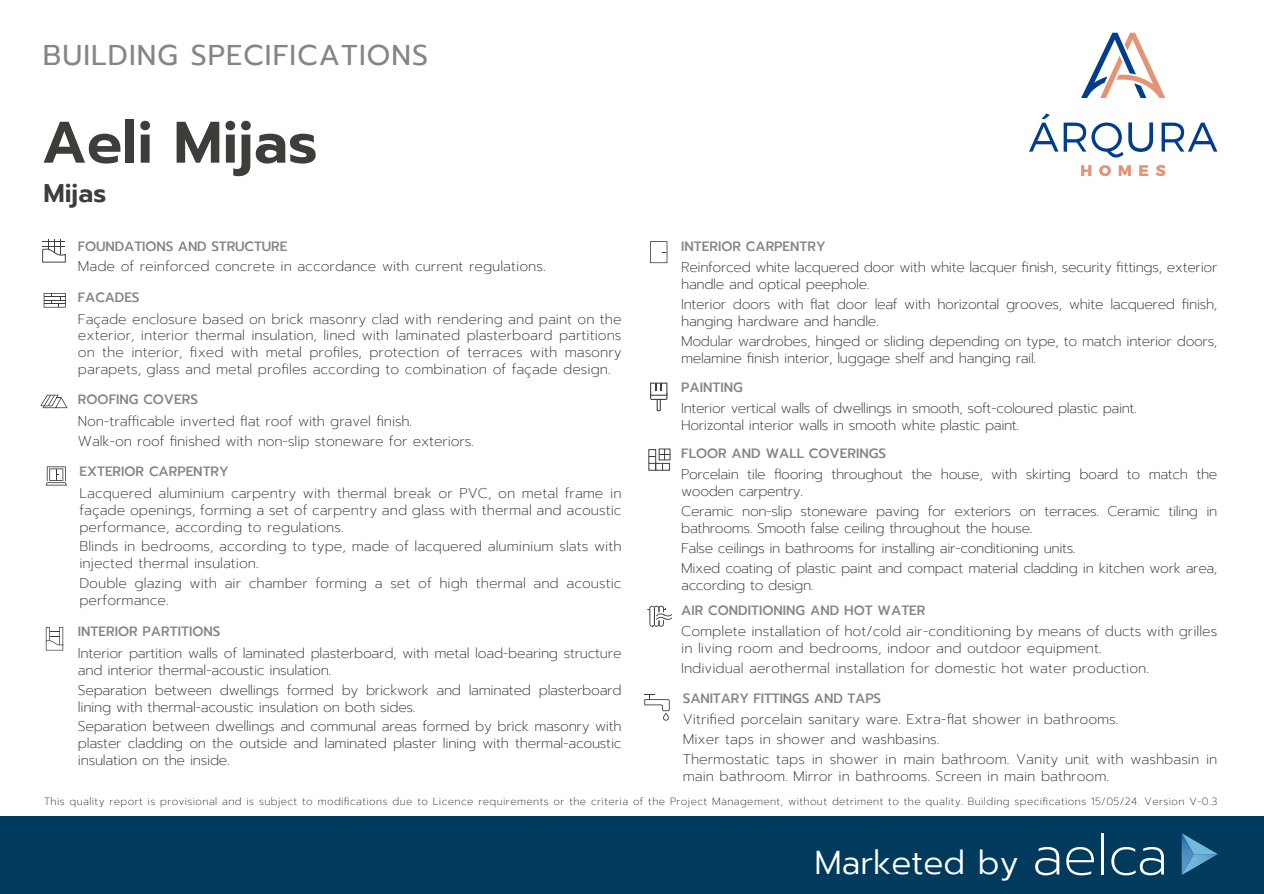
<style>
.page{position:relative;width:1264px;height:894px;background:#fff}
.page>*{position:absolute;margin:0;border:0;box-sizing:border-box;transform-origin:0 0}
.t1{font:600 58.5px "Prompt";color:#3e3d3a}
.t2{font:300 33px "Prompt";color:#fff}
.t3{font:28.5px "Prompt";letter-spacing:.04em;color:#868489}
.t4{font:600 25.5px "Prompt";color:#3e3d3a}
.t5{font:200 14.1px/17px "Prompt";letter-spacing:-.02em;color:#3e3d3a}
.t6{font:200 14.1px/17px "Prompt";color:#3e3d3a}
.t7{font:500 13.5px "Prompt";color:#868489}
.t8{font:200 10.5px "Prompt";letter-spacing:.035em;color:#3e3d3a}
</style>
<div class="page">
<svg style="left:644px;top:694px;width:25px;height:26px"></svg>
<div style="left:0;top:816px;width:1263px;height:77px;background:#003b5e"></div>
<svg style="left:1035px;top:847px;width:24px;height:28px"></svg>
<svg style="left:1066px;top:847px;width:27px;height:28px"></svg>
<hr style="left:1101px;top:833px;width:2px;height:41px;background:#fff">
<svg style="left:1111px;top:847px;width:52px;height:28px"></svg>
<svg style="left:1181px;top:833px;width:36px;height:41px"></svg>
<svg style="left:647px;top:605px;width:25px;height:22px"></svg>
<svg style="left:648px;top:449px;width:22px;height:21px"></svg>
<div style="left:655px;top:463px;width:14px;height:7px;border:1px solid #3e3d3a"></div>
<svg style="left:650px;top:382px;width:17px;height:28px"></svg>
<svg style="left:650px;top:241px;width:17px;height:22px"></svg>
<svg style="left:46px;top:627px;width:17px;height:23px"></svg>
<svg style="left:45px;top:466px;width:22px;height:19px"></svg>
<svg style="left:40px;top:394px;width:28px;height:14px"></svg>
<svg style="left:44px;top:293px;width:22px;height:14px"></svg>
<svg style="left:42px;top:239px;width:24px;height:23px"></svg>
<svg style="left:1099px;top:165px;width:11px;height:11px"></svg>
<svg style="left:1118px;top:165px;width:12px;height:11px"></svg>
<svg style="left:1139px;top:165px;width:9px;height:11px"></svg>
<svg style="left:1155px;top:165px;width:10px;height:11px"></svg>
<svg style="left:1029px;top:113px;width:123px;height:44px"></svg>
<svg style="left:1161px;top:123px;width:56px;height:29px"></svg>
<svg style="left:1081px;top:33px;width:84px;height:65px"></svg>
<svg style="left:1081px;top:165px;width:10px;height:11px"></svg>
<h3 class="t3" style="left:43px;top:34px;width:387px">BUILDING SPECIFICATIONS</h3>
<h1 class="t1" style="left:42px;top:99px;width:277px">Aeli Mijas</h1>
<h3 class="t4" style="left:43px;top:175px;width:64px">Mijas</h3>
<p class="t7" style="left:78px;top:236px;width:211px">FOUNDATIONS AND STRUCTURE</p>
<p class="t6" style="left:78px;top:258px;width:469px">Made of reinforced concrete in accordance with current regulations.</p>
<p class="t7" style="left:78px;top:288px;width:63px">FACADES</p>
<p class="t5" style="left:78px;top:310px;width:545px;text-align:justify">Façade enclosure based on brick masonry clad with rendering and paint on the exterior, interior thermal insulation, lined with laminated plasterboard partitions on the interior, fixed with metal profiles, protection of terraces with masonry parapets, glass and metal profiles according to combination of façade design.</p>
<p class="t7" style="left:78px;top:390px;width:122px">ROOFING COVERS</p>
<p class="t5" style="left:78px;top:410px;width:397px;line-height:20px">Non-trafficable inverted flat roof with gravel finish.<br>Walk-on roof finished with non-slip stoneware for exteriors.</p>
<p class="t7" style="left:79px;top:462px;width:151px">EXTERIOR CARPENTRY</p>
<p class="t5" style="left:79px;top:484px;width:543px;text-align:justify">Lacquered aluminium carpentry with thermal break or PVC, on metal frame in façade openings, forming a set of carpentry and glass with thermal and acoustic performance, according to regulations.</p>
<p class="t6" style="left:79px;top:538px;width:543px">Blinds in bedrooms, according to type, made of lacquered aluminium slats with injected thermal insulation.</p>
<p class="t6" style="left:79px;top:575px;width:543px">Double glazing with air chamber forming a set of high thermal and acoustic performance.</p>
<p class="t7" style="left:78px;top:622px;width:144px">INTERIOR PARTITIONS</p>
<p class="t5" style="left:78px;top:644px;width:545px">Interior partition walls of laminated plasterboard, with metal load-bearing structure and interior thermal-acoustic insulation.</p>
<p class="t5" style="left:78px;top:681px;width:545px">Separation between dwellings formed by brickwork and laminated plasterboard lining with thermal-acoustic insulation on both sides.</p>
<p class="t5" style="left:78px;top:718px;width:545px;text-align:justify">Separation between dwellings and communal areas formed by brick masonry with plaster cladding on the outside and laminated plaster lining with thermal-acoustic insulation on the inside.</p>
<p class="t7" style="left:681px;top:236px;width:146px">INTERIOR CARPENTRY</p>
<p class="t5" style="left:681px;top:258px;width:537px">Reinforced white lacquered door with white lacquer finish, security fittings, exterior handle and optical peephole.</p>
<p class="t5" style="left:681px;top:295px;width:537px">Interior doors with flat door leaf with horizontal grooves, white lacquered finish, hanging hardware and handle.</p>
<p class="t5" style="left:681px;top:332px;width:537px">Modular wardrobes, hinged or sliding depending on type, to match interior doors, melamine finish interior, luggage shelf and hanging rail.</p>
<p class="t7" style="left:681px;top:377px;width:63px">PAINTING</p>
<p class="t5" style="left:681px;top:400px;width:457px">Interior vertical walls of dwellings in smooth, soft-coloured plastic paint.<br>Horizontal interior walls in smooth white plastic paint.</p>
<p class="t7" style="left:681px;top:443px;width:206px">FLOOR AND WALL COVERINGS</p>
<p class="t5" style="left:681px;top:466px;width:537px">Porcelain tile flooring throughout the house, with skirting board to match the wooden carpentry.</p>
<p class="t5" style="left:681px;top:503px;width:537px">Ceramic non-slip stoneware paving for exteriors on terraces. Ceramic tiling in bathrooms. Smooth false ceiling throughout the house.</p>
<p class="t5" style="left:681px;top:538px;width:537px;line-height:20px">False ceilings in bathrooms for installing air-conditioning units.<br>Mixed coating of plastic paint and compact material cladding in kitchen work area,</p>
<p class="t5" style="left:681px;top:576px;width:134px">according to design.</p>
<p class="t7" style="left:681px;top:600px;width:246px">AIR CONDITIONING AND HOT WATER</p>
<p class="t6" style="left:681px;top:623px;width:537px">Complete installation of hot/cold air-conditioning by means of ducts with grilles in living room and bedrooms, indoor and outdoor equipment.</p>
<p class="t6" style="left:681px;top:659px;width:469px">Individual aerothermal installation for domestic hot water production.</p>
<p class="t7" style="left:682px;top:688px;width:200px">SANITARY FITTINGS AND TAPS</p>
<p class="t6" style="left:682px;top:708px;width:536px;line-height:20px">Vitrified porcelain sanitary ware. Extra-flat shower in bathrooms.<br>Mixer taps in shower and washbasins.<br>Thermostatic taps in shower in main bathroom. Vanity unit with washbasin in</p>
<p class="t6" style="left:682px;top:767px;width:427px">main bathroom. Mirror in bathrooms. Screen in main bathroom.</p>
<p class="t8" style="left:44px;top:793px;width:1174px">This quality report is provisional and is subject to modifications due to Licence requirements or the criteria of the Project Management, without detriment to the quality. Building specifications 15/05/24. Version V-0.3</p>
<h2 class="t2" style="left:814px;top:839px;width:205px">Marketed by</h2>
</div>
